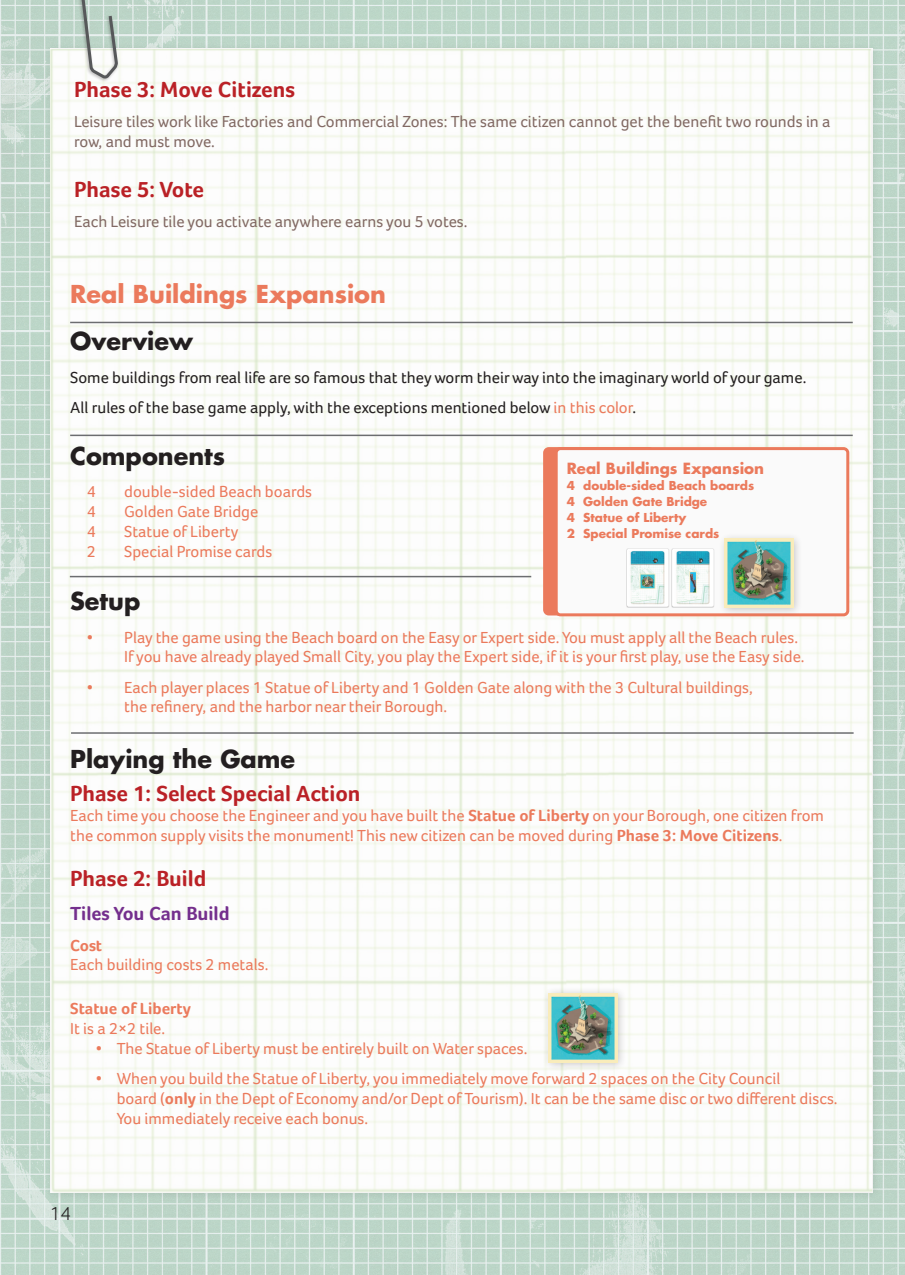
<style>
.page{position:relative;width:905px;height:1275px;background:#fff}
.page>*{position:absolute;margin:0;border:0;box-sizing:border-box;transform-origin:0 0}
.t1{font:700 24px "Futura Std";color:#231f20}
.t2{font:700 24px "Futura Std";color:#eb7a5c}
.t3{font:700 22.5px "Foco";color:#ba2126}
.t4{font:700 19.5px "Foco";color:#742f8d}
.t5{font:300 19.5px "Foco";color:#231f20}
.t6{font:16.5px/19.8px "Foco";color:#eb7a5c}
.t7{font:16.5px/30.3px "Foco";color:#231f20}
.t8{font:16.5px/19.8px "Foco";color:#826a64}
.t9{font:700 16.5px "Foco";color:#eb7a5c}
.t10{font:700 15px "Futura Std";color:#eb7a5c}
.t11{font:700 12px/16px "Futura Std";color:#eb7a5c}
.s1{color:#eb7a5c}
.s2{font-weight:700}
</style>
<div class="page">
<img style="left:0;top:0;width:905px;height:1275px">
<div style="left:43px;top:42px;width:839px;height:1160px;background:#231f20;opacity:.25"></div>
<img style="left:50px;top:49px;width:619px;height:1144px">
<img style="left:565px;top:49px;width:307px;height:1143px">
<hr style="left:70px;top:322px;width:783px;height:1px;background:#6c6d70">
<hr style="left:70px;top:435px;width:783px;height:1px;background:#6c6d70">
<hr style="left:70px;top:576px;width:461px;height:1px;background:#6c6d70">
<hr style="left:71px;top:732px;width:783px;height:2px;background:#6c6d70">
<div style="left:545px;top:449px;width:108px;height:165px;background:#eb7a5c;border-radius:4px"></div>
<div style="left:543px;top:447px;width:112px;height:168px;border:3px solid #eb7a5c;border-radius:4px"></div>
<div style="left:556px;top:449px;width:292px;height:166px;background:#fafafa;border-radius:4px"></div>
<div style="left:555px;top:447px;width:294px;height:169px;border:3px solid #eb7a5c;border-radius:4px"></div>
<div style="left:718px;top:532px;width:84px;height:84px;background:#231f20;opacity:.25"></div>
<img style="left:725px;top:539px;width:68px;height:68px">
<div style="left:626px;top:548px;width:43px;height:60px;background:#e0e0e0"></div>
<img style="left:627px;top:549px;width:42px;height:58px">
<div style="left:671px;top:548px;width:44px;height:60px;background:#231f20;opacity:.25"></div>
<img style="left:672px;top:549px;width:42px;height:58px">
<div style="left:542px;top:986px;width:84px;height:85px;background:#231f20;opacity:.25"></div>
<img style="left:549px;top:994px;width:68px;height:68px">
<div style="left:72px;top:0;width:47px;height:82px;background:#231f20;opacity:.3"></div>
<svg style="left:74px;top:0;width:46px;height:81px"></svg>
<svg style="left:0;top:0;width:7px;height:7px"></svg>
<svg style="left:0;top:1268px;width:7px;height:7px"></svg>
<svg style="left:898px;top:0;width:7px;height:7px"></svg>
<svg style="left:898px;top:1268px;width:7px;height:7px"></svg>
<h2 class="t3" style="left:74px;top:76px;width:223px">Phase 3: Move Citizens</h2>
<p class="t8" style="left:74px;top:112px;width:758px">Leisure tiles work like Factories and Commercial Zones: The same citizen cannot get the benefit two rounds in a row, and must move.</p>
<h2 class="t3" style="left:74px;top:176px;width:132px">Phase 5: Vote</h2>
<p class="t8" style="left:74px;top:212px;width:395px">Each Leisure tile you activate anywhere earns you 5 votes.</p>
<h1 class="t2" style="left:70px;top:278px;width:317px">Real Buildings Expansion</h1>
<h1 class="t1" style="left:70px;top:325px;width:124px">Overview</h1>
<p class="t7" style="left:70px;top:362px;width:738px">Some buildings from real life are so famous that they worm their way into the imaginary world of your game.<br>All rules of the base game apply, with the exceptions mentioned below <span class="s1">in this color</span>.</p>
<h1 class="t1" style="left:70px;top:440px;width:157px">Components</h1>
<p class="t6" style="left:87px;top:482px;width:11px">4</p>
<p class="t6" style="left:124px;top:482px;width:189px">double-sided Beach boards</p>
<p class="t6" style="left:87px;top:501px;width:11px">4</p>
<p class="t6" style="left:124px;top:501px;width:136px">Golden Gate Bridge</p>
<p class="t6" style="left:87px;top:521px;width:11px">4</p>
<p class="t6" style="left:124px;top:521px;width:116px">Statue of Liberty</p>
<p class="t6" style="left:87px;top:541px;width:11px">2</p>
<p class="t6" style="left:124px;top:541px;width:150px">Special Promise cards</p>
<h1 class="t1" style="left:70px;top:585px;width:72px">Setup</h1>
<p class="t6" style="left:124px;top:627px;width:682px;text-indent:-38px">• Play the game using the Beach board on the Easy or Expert side. You must apply all the Beach rules.<br>If you have already played Small City, you play the Expert side, if it is your first play, use the Easy side.</p>
<p class="t6" style="left:124px;top:677px;width:630px;text-indent:-38px">• Each player places 1 Statue of Liberty and 1 Golden Gate along with the 3 Cultural buildings, the refinery, and the harbor near their Borough.</p>
<h1 class="t1" style="left:70px;top:743px;width:227px">Playing the Game</h1>
<h2 class="t3" style="left:70px;top:780px;width:292px">Phase 1: Select Special Action</h2>
<p class="t6" style="left:70px;top:805px;width:755px">Each time you choose the Engineer and you have built the <span class="s2">Statue of Liberty</span> on your Borough, one citizen from the common supply visits the monument! This new citizen can be moved during <span class="s2">Phase 3: Move Citizens</span>.</p>
<h2 class="t3" style="left:70px;top:865px;width:138px">Phase 2: Build</h2>
<p class="t4" style="left:70px;top:902px;width:161px">Tiles You Can Build</p>
<p class="t9" style="left:70px;top:935px;width:33px">Cost</p>
<p class="t6" style="left:70px;top:955px;width:200px">Each building costs 2 metals.</p>
<p class="t9" style="left:70px;top:999px;width:122px">Statue of Liberty</p>
<p class="t6" style="left:70px;top:1018px;width:97px">It is a 2×2 tile.</p>
<p class="t6" style="left:96px;top:1038px;width:433px">• The Statue of Liberty must be entirely built on Water spaces.</p>
<p class="t6" style="left:117px;top:1068px;width:722px;text-indent:-21px">• When you build the Statue of Liberty, you immediately move forward 2 spaces on the City Council<br>board (<span class="s2">only</span> in the Dept of Economy and/or Dept of Tourism). It can be the same disc or two different discs.<br>You immediately receive each bonus.</p>
<p class="t10" style="left:567px;top:458px;width:199px">Real Buildings Expansion</p>
<p class="t11" style="left:567px;top:477px;width:189px">4 double-sided Beach boards<br>4 Golden Gate Bridge<br>4 Statue of Liberty<br>2 Special Promise cards</p>
<p class="t5" style="left:50px;top:1202px;width:23px">14</p>
</div>
